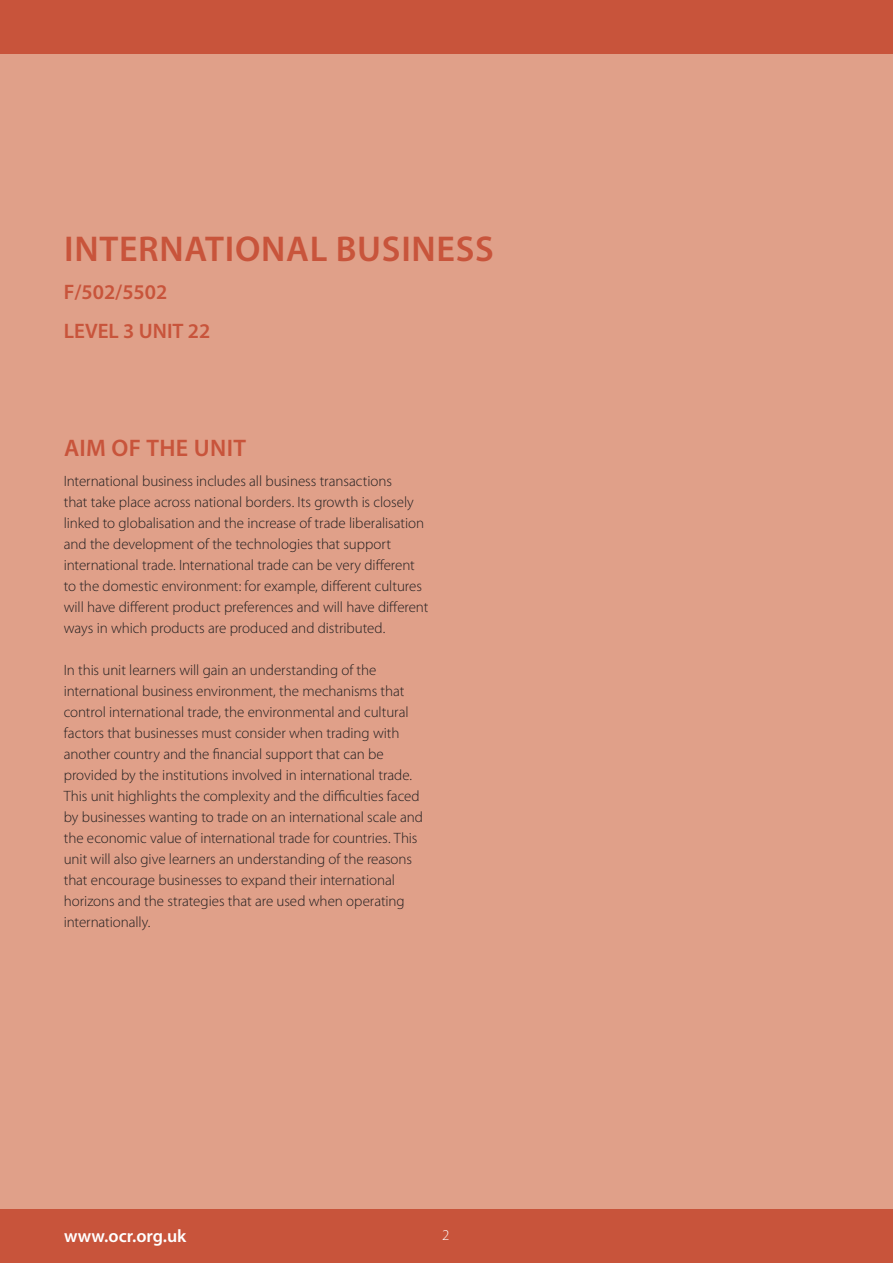
<style>
.page{position:relative;width:893px;height:1263px;background:#fff}
.page>*{position:absolute;margin:0;border:0;box-sizing:border-box;transform-origin:0 0}
.t1{font:600 36px "Myriad Pro";letter-spacing:.02em;color:#c8543b}
.subhead{font:600 24px "Myriad Pro";letter-spacing:.015em;color:#c8543b}
.t2{font:600 21px "Myriad Pro";color:#c8543b}
.heading_pale_brown{font:600 18px "Myriad Pro";color:#fff}
.body{font:300 15px/21px "Myriad Pro";letter-spacing:-.005em;color:#231f20}
.heading_pale_brown-2{font:300 15px "Myriad Pro";color:#fff}
</style>
<div class="page">
<div style="left:0;top:1209px;width:893px;height:54px;background:#c8543b"></div>
<div style="left:0;top:0;width:893px;height:54px;background:#c8543b"></div>
<div style="left:0;top:54px;width:893px;height:1155px;background:#e0a089"></div>
<p class="t1" style="left:64px;top:226px;width:431px">INTERNATIONAL BUSINESS</p>
<p class="t2" style="left:64px;top:279px;width:105px">F/502/5502</p>
<p class="t2" style="left:64px;top:317px;width:148px">LEVEL 3 UNIT 22</p>
<p class="subhead" style="left:64px;top:433px;width:183px">AIM OF THE UNIT</p>
<p class="body" style="left:64px;top:470px;width:366px">International business includes all business transactions<br>that take place across national borders. Its growth is closely linked to globalisation and the increase of trade liberalisation and the development of the technologies that support international trade. International trade can be very different to the domestic environment: for example, different cultures will have different product preferences and will have different ways in which products are produced and distributed.</p>
<p class="body" style="left:64px;top:659px;width:361px">In this unit learners will gain an understanding of the international business environment, the mechanisms that control international trade, the environmental and cultural factors that businesses must consider when trading with another country and the financial support that can be provided by the institutions involved in international trade.<br>This unit highlights the complexity and the difficulties faced by businesses wanting to trade on an international scale and the economic value of international trade for countries. This unit will also give learners an understanding of the reasons that encourage businesses to expand their international horizons and the strategies that are used when operating internationally.</p>
<p class="heading_pale_brown" style="left:64px;top:1225px;width:124px">www.ocr.org.uk</p>
<p class="heading_pale_brown-2" style="left:442px;top:1226px;width:9px">2</p>
</div>
